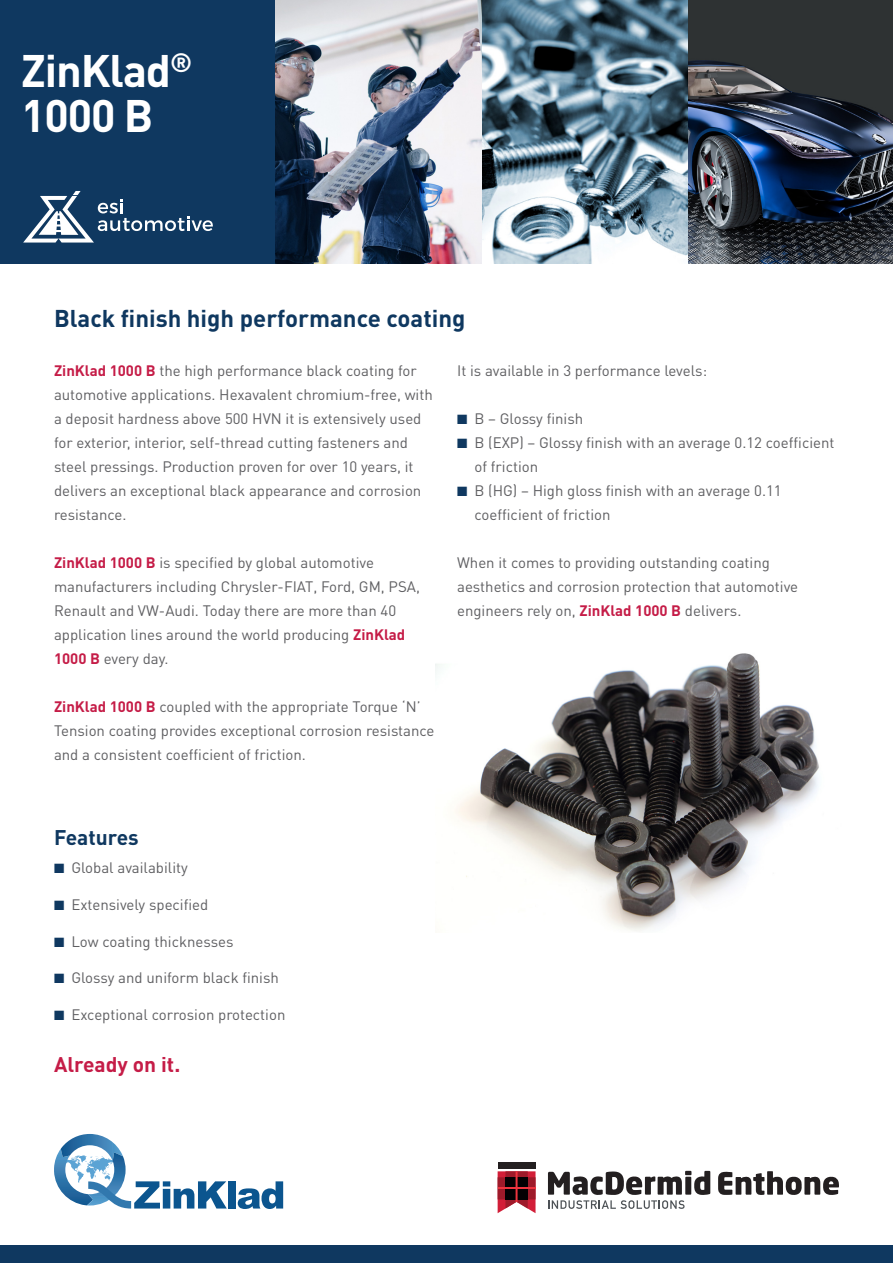
<style>
.page{position:relative;width:893px;height:1263px;background:#fff}
.page>*{position:absolute;margin:0;border:0;box-sizing:border-box;transform-origin:0 0}
.t1{font:700 45px "DIN Pro";letter-spacing:-.025em;color:#fff}
.Content_Headline_bol{font:700 24px "DIN Pro";color:#0f3860}
.t2{font:700 21px "DIN Pro";color:#c51c47}
.t3{font:700 21px "DIN Pro";color:#0f3860}
.Content_Product_text{font:15px/24px "DIN Pro";color:#5f5f62}
.s1{font-weight:700;color:#c51c47}
.s2{color:#0f3860}
</style>
<div class="page">
<div style="left:0;top:0;width:276px;height:263px;background:#0f3860"></div>
<svg style="left:23px;top:191px;width:190px;height:52px"></svg>
<div style="left:0;top:1246px;width:893px;height:17px;background:#0f3860"></div>
<svg style="left:498px;top:1171px;width:37px;height:42px"></svg>
<div style="left:498px;top:1162px;width:37px;height:6px;background:#231f20"></div>
<svg style="left:718px;top:1171px;width:121px;height:24px"></svg>
<svg style="left:548px;top:1171px;width:162px;height:38px"></svg>
<div style="left:228px;top:1181px;width:7px;height:27px;background:#0b558f"></div>
<svg style="left:238px;top:1181px;width:45px;height:28px"></svg>
<svg style="left:54px;top:1134px;width:173px;height:74px"></svg>
<img style="left:276px;top:0;width:617px;height:263px">
<img style="left:436px;top:653px;width:383px;height:278px">
<p class="t1" style="left:21px;top:40px;width:172px">ZinKlad<sup>®</sup></p>
<p class="t1" style="left:21px;top:85px;width:134px">1000 B</p>
<p class="Content_Headline_bol" style="left:54px;top:302px;width:413px">Black finish high performance coating</p>
<p class="Content_Product_text" style="left:54px;top:357px;width:380px"><span class="s1">ZinKlad 1000 B</span> the high performance black coating for automotive applications. Hexavalent chromium-free, with a deposit hardness above 500 HVN it is extensively used for exterior, interior, self-thread cutting fasteners and steel pressings. Production proven for over 10 years, it delivers an exceptional black appearance and corrosion resistance.</p>
<p class="Content_Product_text" style="left:54px;top:549px;width:367px"><span class="s1">ZinKlad 1000 B</span> is specified by global automotive manufacturers including Chrysler-FIAT, Ford, GM, PSA, Renault and VW-Audi. Today there are more than 40 application lines around the world producing <span class="s1">ZinKlad 1000 B</span> every day.</p>
<p class="Content_Product_text" style="left:54px;top:693px;width:382px"><span class="s1">ZinKlad 1000 B</span> coupled with the appropriate Torque ‘N’<br>Tension coating provides exceptional corrosion resistance and a consistent coefficient of friction.</p>
<p class="Content_Product_text" style="left:457px;top:357px;width:252px">It is available in 3 performance levels:</p>
<p class="Content_Product_text" style="left:457px;top:405px;width:128px"><span class="s2">■</span> B – Glossy finish</p>
<p class="Content_Product_text" style="left:474px;top:429px;width:361px;text-indent:-17px"><span class="s2">■</span> B (EXP) – Glossy finish with an average 0.12 coefficient of friction</p>
<p class="Content_Product_text" style="left:474px;top:477px;width:309px;text-indent:-17px"><span class="s2">■</span> B (HG) – High gloss finish with an average 0.11 coefficient of friction</p>
<p class="Content_Product_text" style="left:457px;top:549px;width:343px">When it comes to providing outstanding coating aesthetics and corrosion protection that automotive engineers rely on, <span class="s1">ZinKlad 1000 B</span> delivers.</p>
<p class="t3" style="left:54px;top:823px;width:86px">Features</p>
<p class="Content_Product_text" style="left:54px;top:855px;width:135px"><span class="s2">■</span> Global availability</p>
<p class="Content_Product_text" style="left:54px;top:892px;width:156px"><span class="s2">■</span> Extensively specified</p>
<p class="Content_Product_text" style="left:54px;top:929px;width:181px"><span class="s2">■</span> Low coating thicknesses</p>
<p class="Content_Product_text" style="left:54px;top:965px;width:226px"><span class="s2">■</span> Glossy and uniform black finish</p>
<p class="Content_Product_text" style="left:54px;top:1002px;width:233px"><span class="s2">■</span> Exceptional corrosion protection</p>
<p class="t2" style="left:54px;top:1050px;width:128px">Already on it.</p>
</div>
